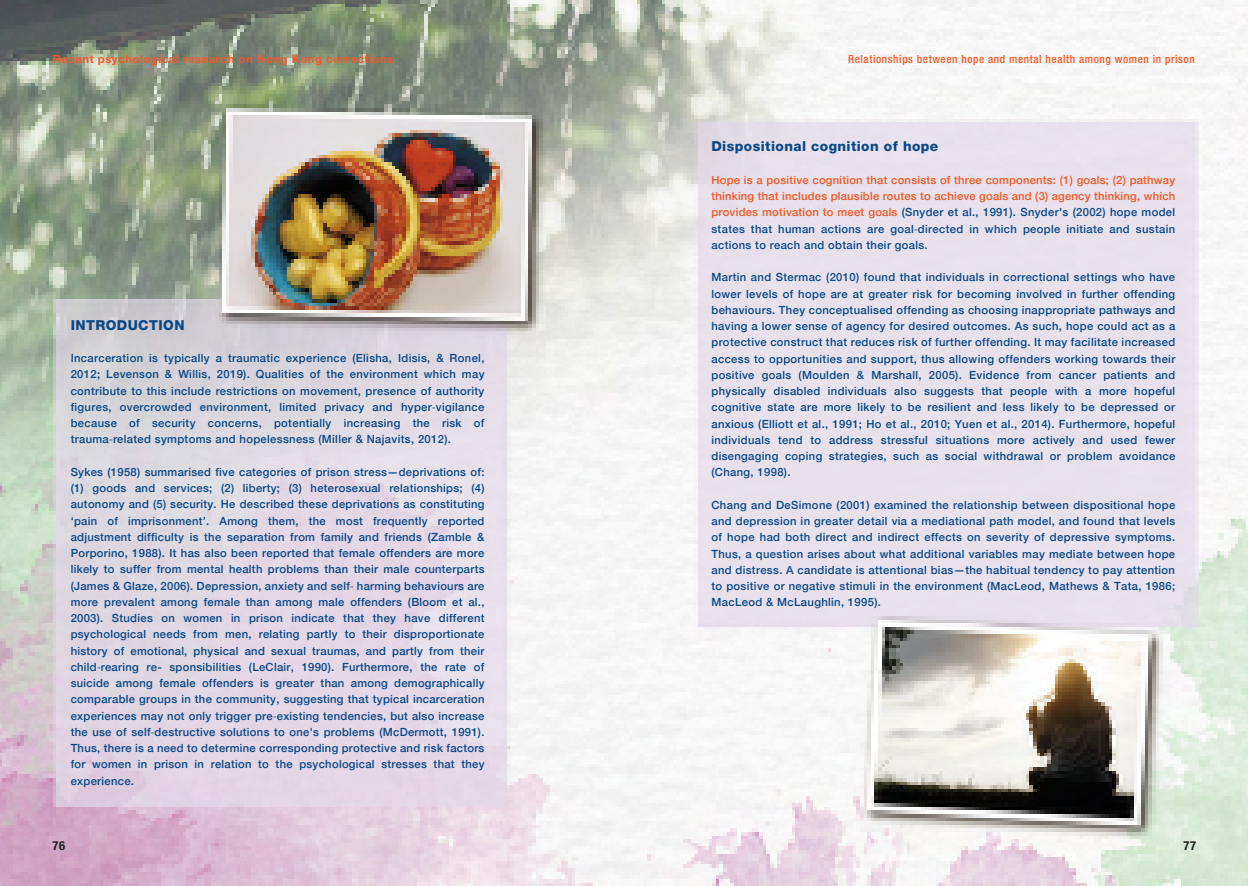
<style>
.page{position:relative;width:1248px;height:886px;background:#fff}
.page>*{position:absolute;margin:0;border:0;box-sizing:border-box;transform-origin:0 0}
.t1{font:800 13.75px "Helvetica Neue";letter-spacing:.03em;color:#0a4886}
.t2{font:700 condensed 12.5px "Helvetica Neue LT Pro";color:#231f20}
.t3{font:500 11.25px/16.2px "Helvetica Neue";letter-spacing:.03em;color:#0a4886;text-align:justify}
.t4{font:500 11.25px/16.2px "Helvetica Neue";letter-spacing:.03em;color:#f05823;text-align:justify}
.t5{font:500 condensed 11.25px "Helvetica Neue LT Pro";letter-spacing:.05em;color:#f15929}
.t6{font:700 11.25px "Helvetica Neue LT Pro";letter-spacing:.05em;color:#f15929}
.s1{font-family:"Myriad Pro";font-weight:400}
.s2{color:#0a4886}
.s3{font-family:"Myriad Pro";font-weight:400;color:#0a4886}
</style>
<div class="page">
<img style="left:0;top:0;width:1247px;height:886px">
<p class="t6" style="left:53px;top:52px;width:342px">Recent psychological research on Hong Kong corrections</p>
<p class="t1" style="left:71px;top:316px;width:115px">INTRODUCTION</p>
<p class="t3" style="left:71px;top:349px;width:415px">Incarceration is typically a traumatic experience (Elisha, Idisis, &amp; Ronel, 2012; Levenson &amp; Willis, 2019). Qualities of the environment which may contribute to this include restrictions on movement, presence of authority figures, overcrowded environment, limited privacy and hyper<span class="s1">‐</span>vigilance because of security concerns, potentially increasing the risk of trauma<span class="s1">‐</span>related symptoms and hopelessness (Miller &amp; Najavits, 2012).</p>
<p class="t3" style="left:71px;top:463px;width:415px">Sykes (1958) summarised five categories of prison stress—deprivations of: (1) goods and services; (2) liberty; (3) heterosexual relationships; (4) autonomy and (5) security. He described these deprivations as constituting ‘pain of imprisonment’. Among them, the most frequently reported adjustment difficulty is the separation from family and friends (Zamble &amp; Porporino, 1988). It has also been reported that female offenders are more likely to suffer from mental health problems than their male counterparts (James &amp; Glaze, 2006). Depression, anxiety and self<span class="s1">‐</span> harming behaviours are more prevalent among female than among male offenders (Bloom et al., 2003). Studies on women in prison indicate that they have different psychological needs from men, relating partly to their disproportionate history of emotional, physical and sexual traumas, and partly from their child<span class="s1">‐</span>rearing re- sponsibilities (LeClair, 1990). Furthermore, the rate of suicide among female offenders is greater than among demographically comparable groups in the community, suggesting that typical incarceration experiences may not only trigger pre<span class="s1">‐</span>existing tendencies, but also increase the use of self<span class="s1">‐</span>destructive solutions to one's problems (McDermott, 1991).<br>Thus, there is a need to determine corresponding protective and risk factors for women in prison in relation to the psychological stresses that they experience.</p>
<p class="t2" style="left:53px;top:838px;width:14px">76</p>
<p class="t5" style="left:848px;top:52px;width:348px">Relationships between hope and mental health among women in prison</p>
<p class="t1" style="left:711px;top:138px;width:228px">Dispositional cognition of hope</p>
<p class="t4" style="left:711px;top:171px;width:465px">Hope is a positive cognition that consists of three components: (1) goals; (2) pathway thinking that includes plausible routes to achieve goals and (3) agency thinking, which provides motivation to meet goals <span class="s2">(Snyder et al., 1991). Snyder's (2002) hope model states that human actions are goal</span><span class="s3">‐</span><span class="s2">directed in which people initiate and sustain actions to reach and obtain their goals.</span></p>
<p class="t3" style="left:711px;top:268px;width:465px">Martin and Stermac (2010) found that individuals in correctional settings who have lower levels of hope are at greater risk for becoming involved in further offending behaviours. They conceptualised offending as choosing inappropriate pathways and having a lower sense of agency for desired outcomes. As such, hope could act as a protective construct that reduces risk of further offending. It may facilitate increased access to opportunities and support, thus allowing offenders working towards their positive goals (Moulden &amp; Marshall, 2005). Evidence from cancer patients and physically disabled individuals also suggests that people with a more hopeful cognitive state are more likely to be resilient and less likely to be depressed or anxious (Elliott et al., 1991; Ho et al., 2010; Yuen et al., 2014). Furthermore, hopeful individuals tend to address stressful situations more actively and used fewer disengaging coping strategies, such as social withdrawal or problem avoidance (Chang, 1998).</p>
<p class="t3" style="left:711px;top:496px;width:465px">Chang and DeSimone (2001) examined the relationship between dispositional hope and depression in greater detail via a mediational path model, and found that levels of hope had both direct and indirect effects on severity of depressive symptoms.<br>Thus, a question arises about what additional variables may mediate between hope and distress. A candidate is attentional bias—the habitual tendency to pay attention to positive or negative stimuli in the environment (MacLeod, Mathews &amp; Tata, 1986; MacLeod &amp; McLaughlin, 1995).</p>
<p class="t2" style="left:1183px;top:838px;width:14px">77</p>
</div>
